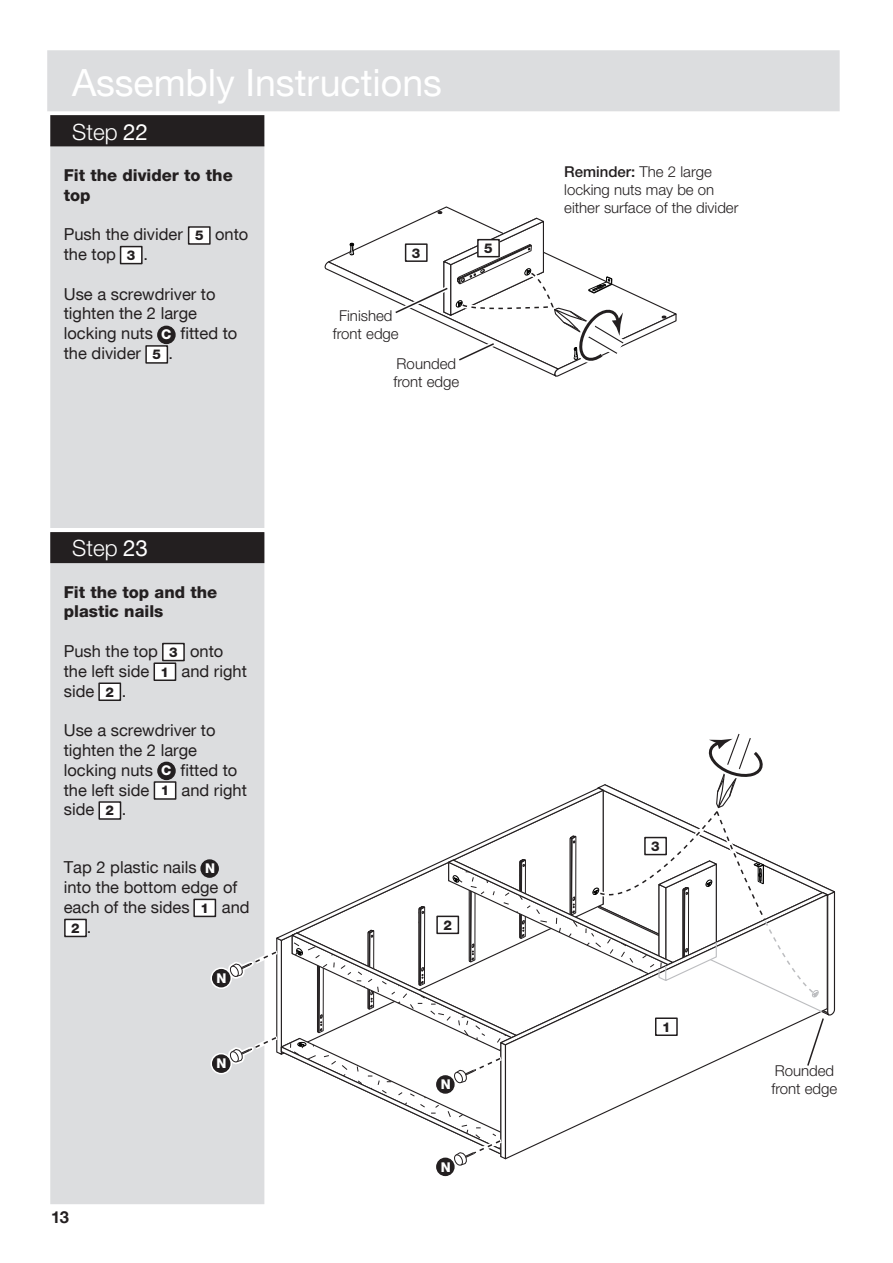
<style>
.page{position:relative;width:893px;height:1263px;background:#fff}
.page>*{position:absolute;margin:0;border:0;box-sizing:border-box;transform-origin:0 0}
.t1{font:37.5px "Helvetica Neue CE";color:#fff}
.t2{font:300 22.5px "Helvetica Neue CE";color:#fff}
.t3{font:16.5px/19.8px "Helvetica Neue CE";color:#231f20}
.t4{font:800 16.5px/19.8px "Helvetica Neue CE";color:#231f20}
.t5{font:700 16.5px "Helvetica Neue CE";color:#231f20}
.t6{font:300 15px/18px "Helvetica Neue CE";color:#231f20}
.t7{font:800 13.5px "Helvetica Neue CE";color:#231f20}
.t8{font:800 13.5px "Helvetica Neue CE";color:#fff}
.s1{font-weight:400}
.s2{font-weight:500}
</style>
<div class="page">
<div style="left:48px;top:51px;width:791px;height:60px;background:#dcdddf"></div>
<div style="left:47px;top:50px;width:793px;height:61px;border:2px solid #dcdddf"></div>
<div style="left:51px;top:146px;width:213px;height:1057px;background:#dcdddf"></div>
<div style="left:50px;top:145px;width:214px;height:1059px;border:2px solid #dcdddf"></div>
<div style="left:51px;top:116px;width:213px;height:30px;background:#231f20"></div>
<div style="left:50px;top:115px;width:214px;height:31px;border:2px solid #231f20"></div>
<svg style="left:50px;top:528px;width:215px;height:5px"></svg>
<div style="left:51px;top:533px;width:213px;height:29px;background:#231f20"></div>
<div style="left:50px;top:532px;width:214px;height:31px;border:2px solid #231f20"></div>
<div style="left:163px;top:643px;width:21px;height:17px;background:#fff"></div>
<div style="left:162px;top:643px;width:23px;height:18px;border:2px solid #231f20"></div>
<div style="left:154px;top:663px;width:22px;height:17px;background:#fff"></div>
<div style="left:154px;top:662px;width:22px;height:19px;border:2px solid #231f20"></div>
<div style="left:99px;top:683px;width:21px;height:17px;background:#fff"></div>
<div style="left:98px;top:682px;width:23px;height:19px;border:2px solid #231f20"></div>
<div style="left:154px;top:782px;width:22px;height:17px;background:#fff"></div>
<div style="left:154px;top:781px;width:22px;height:19px;border:2px solid #231f20"></div>
<div style="left:99px;top:802px;width:22px;height:17px;background:#fff"></div>
<div style="left:99px;top:801px;width:22px;height:19px;border:2px solid #231f20"></div>
<div style="left:158px;top:762px;width:17px;height:17px;background:#231f20;border-radius:50%"></div>
<div style="left:157px;top:762px;width:19px;height:18px;border:2px solid #231f20;border-radius:50%"></div>
<div style="left:189px;top:227px;width:21px;height:17px;background:#fff"></div>
<div style="left:188px;top:226px;width:23px;height:19px;border:2px solid #231f20"></div>
<div style="left:121px;top:247px;width:21px;height:17px;background:#fff"></div>
<div style="left:120px;top:246px;width:23px;height:18px;border:2px solid #231f20"></div>
<div style="left:146px;top:346px;width:21px;height:17px;background:#fff"></div>
<div style="left:145px;top:345px;width:23px;height:19px;border:2px solid #231f20"></div>
<div style="left:158px;top:326px;width:17px;height:17px;background:#231f20;border-radius:50%"></div>
<div style="left:157px;top:326px;width:19px;height:18px;border:2px solid #231f20;border-radius:50%"></div>
<svg style="left:324px;top:211px;width:353px;height:166px"></svg>
<div style="left:201px;top:860px;width:17px;height:17px;background:#231f20;border-radius:50%"></div>
<div style="left:200px;top:859px;width:19px;height:19px;border:2px solid #231f20;border-radius:50%"></div>
<div style="left:194px;top:899px;width:21px;height:17px;background:#fff"></div>
<div style="left:193px;top:899px;width:23px;height:18px;border:2px solid #231f20"></div>
<div style="left:65px;top:919px;width:21px;height:17px;background:#fff"></div>
<div style="left:64px;top:919px;width:23px;height:18px;border:2px solid #231f20"></div>
<div style="left:210px;top:967px;width:22px;height:22px;border:4px solid #fff;border-radius:50%"></div>
<div style="left:213px;top:970px;width:17px;height:17px;background:#231f20;border-radius:50%"></div>
<div style="left:212px;top:969px;width:18px;height:18px;border:2px solid #231f20;border-radius:50%"></div>
<div style="left:210px;top:1053px;width:22px;height:21px;border:4px solid #fff;border-radius:50%"></div>
<div style="left:213px;top:1055px;width:17px;height:17px;background:#231f20;border-radius:50%"></div>
<div style="left:212px;top:1054px;width:18px;height:19px;border:2px solid #231f20;border-radius:50%"></div>
<div style="left:435px;top:1156px;width:21px;height:21px;border:4px solid #fff;border-radius:50%"></div>
<div style="left:437px;top:1158px;width:17px;height:17px;background:#231f20;border-radius:50%"></div>
<div style="left:436px;top:1157px;width:19px;height:19px;border:2px solid #231f20;border-radius:50%"></div>
<svg style="left:225px;top:691px;width:611px;height:480px"></svg>
<p class="t1" style="left:72px;top:60px;width:371px">Assembly Instructions</p>
<p class="t2" style="left:72px;top:118px;width:77px">Step <span class="s1">22</span></p>
<p class="t4" style="left:64px;top:165px;width:170px">Fit the divider to the top</p>
<p class="t3" style="left:64px;top:225px;width:121px">Push the divider</p>
<p class="t3" style="left:215px;top:225px;width:35px">onto</p>
<p class="t3" style="left:64px;top:244px;width:54px">the top</p>
<p class="t3" style="left:144px;top:244px;width:6px">.</p>
<p class="t3" style="left:64px;top:284px;width:153px">Use a screwdriver to tighten the 2 large locking nuts</p>
<p class="t7" style="left:195px;top:227px;width:10px">5</p>
<p class="t7" style="left:127px;top:247px;width:10px">3</p>
<p class="t3" style="left:181px;top:324px;width:58px">fitted to</p>
<p class="t8" style="left:161px;top:326px;width:12px">C</p>
<p class="t3" style="left:64px;top:343px;width:79px">the divider</p>
<p class="t3" style="left:169px;top:343px;width:6px">.</p>
<p class="t7" style="left:152px;top:346px;width:10px">5</p>
<p class="t2" style="left:72px;top:535px;width:77px">Step <span class="s1">23</span></p>
<p class="t4" style="left:64px;top:582px;width:155px">Fit the top and the plastic nails</p>
<p class="t3" style="left:64px;top:641px;width:96px">Push the top</p>
<p class="t3" style="left:190px;top:641px;width:35px">onto</p>
<p class="t3" style="left:64px;top:661px;width:87px">the left side</p>
<p class="t3" style="left:181px;top:661px;width:67px">and right</p>
<p class="t3" style="left:64px;top:681px;width:32px">side</p>
<p class="t3" style="left:122px;top:681px;width:6px">.</p>
<p class="t3" style="left:64px;top:721px;width:153px">Use a screwdriver to tighten the 2 large locking nuts</p>
<p class="t7" style="left:169px;top:644px;width:10px">3</p>
<p class="t7" style="left:161px;top:663px;width:10px">1</p>
<p class="t7" style="left:106px;top:683px;width:10px">2</p>
<p class="t3" style="left:181px;top:760px;width:58px">fitted to</p>
<p class="t8" style="left:161px;top:762px;width:12px">C</p>
<p class="t3" style="left:64px;top:780px;width:87px">the left side</p>
<p class="t3" style="left:181px;top:780px;width:67px">and right</p>
<p class="t3" style="left:64px;top:800px;width:32px">side</p>
<p class="t3" style="left:122px;top:800px;width:6px">.</p>
<p class="t7" style="left:161px;top:782px;width:10px">1</p>
<p class="t7" style="left:106px;top:802px;width:10px">2</p>
<p class="t3" style="left:64px;top:857px;width:175px">Tap 2 plastic nails<br>into the bottom edge of each of the sides</p>
<p class="t8" style="left:205px;top:860px;width:12px">N</p>
<p class="t7" style="left:201px;top:900px;width:10px">1</p>
<p class="t3" style="left:222px;top:897px;width:29px">and</p>
<p class="t7" style="left:71px;top:920px;width:10px">2</p>
<p class="t3" style="left:64px;top:917px;width:29px">. .</p>
<p class="t5" style="left:51px;top:1207px;width:20px">13</p>
<p class="t8" style="left:217px;top:970px;width:12px">N</p>
<p class="t8" style="left:217px;top:1055px;width:12px">N</p>
<p class="t7" style="left:412px;top:244px;width:10px">3</p>
<p class="t7" style="left:484px;top:240px;width:10px">5</p>
<p class="t6" style="left:333px;top:307px;width:67px;text-align:center">Finished front edge</p>
<p class="t6" style="left:393px;top:354px;width:67px">Rounded front edge</p>
<p class="t7" style="left:443px;top:917px;width:10px">2</p>
<p class="t8" style="left:441px;top:1076px;width:12px">N</p>
<p class="t8" style="left:441px;top:1158px;width:12px">N</p>
<p class="t6" style="left:564px;top:163px;width:176px"><span class="s2">Reminder:</span> The 2 large locking nuts may be on either surface of the divider</p>
<p class="t7" style="left:651px;top:838px;width:10px">3</p>
<p class="t7" style="left:662px;top:1018px;width:10px">1</p>
<p class="t6" style="left:771px;top:1062px;width:67px">Rounded front edge</p>
</div>
